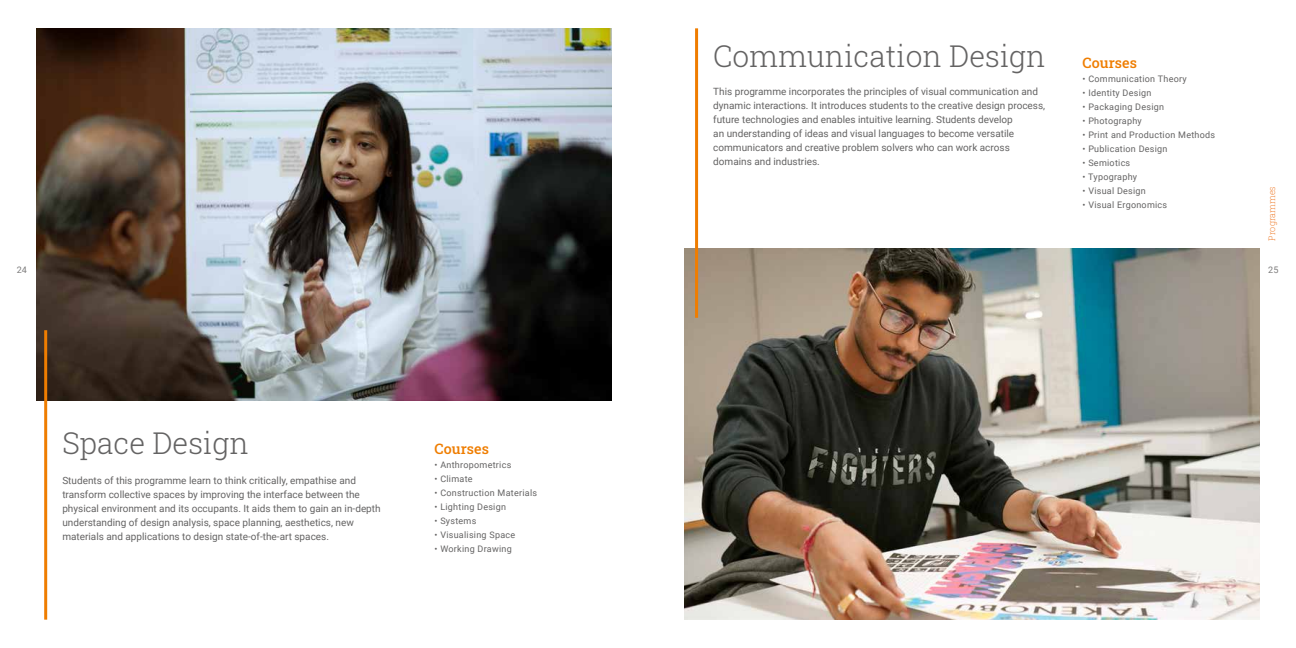
<style>
.page{position:relative;width:1296px;height:648px;background:#fff}
.page>*{position:absolute;margin:0;border:0;box-sizing:border-box;transform-origin:0 0}
.t1{font:300 30px "Roboto Slab";color:#646363}
.t2{font:500 14.4px "Roboto Slab";letter-spacing:.005em;color:#ef7d00}
.t3{font:10px/14px "Roboto";color:#646363}
.t4{font:9px "Roboto";letter-spacing:.03em;color:#646363}
.t5{font:200 9px "Roboto Slab";color:#ec6608}
.t6{font:9px "Roboto";color:#7c7b7b}
</style>
<div class="page">
<img style="left:36px;top:28px;width:576px;height:372px">
<img style="left:684px;top:248px;width:576px;height:372px">
<hr style="left:44px;top:330px;width:3px;height:290px;background:#ef7d00">
<hr style="left:695px;top:28px;width:3px;height:290px;background:#ef7d00">
<h1 class="t1" style="left:713px;top:36px;width:334px">Communication Design</h1>
<p class="t3" style="left:713px;top:84px;width:333px">This programme incorporates the principles of visual communication and dynamic interactions. It introduces students to the creative design process, future technologies and enables intuitive learning. Students develop<br>an understanding of ideas and visual languages to become versatile communicators and creative problem solvers who can work across domains and industries.</p>
<h2 class="t2" style="left:1083px;top:52px;width:56px">Courses</h2>
<p class="t4" style="left:1083px;top:72px;width:106px">• Communication Theory</p>
<p class="t4" style="left:1083px;top:86px;width:70px">• Identity Design</p>
<p class="t4" style="left:1083px;top:100px;width:83px">• Packaging Design</p>
<p class="t4" style="left:1083px;top:114px;width:61px">• Photography</p>
<p class="t4" style="left:1083px;top:128px;width:134px">• Print and Production Methods</p>
<p class="t4" style="left:1083px;top:142px;width:87px">• Publication Design</p>
<p class="t4" style="left:1083px;top:156px;width:49px">• Semiotics</p>
<p class="t4" style="left:1083px;top:170px;width:56px">• Typography</p>
<p class="t4" style="left:1083px;top:184px;width:65px">• Visual Design</p>
<p class="t4" style="left:1083px;top:198px;width:86px">• Visual Ergonomics</p>
<p class="t5" style="left:1266px;top:241px;width:56px;rotate:-90deg">Programmes</p>
<p class="t6" style="left:17px;top:263px;width:12px">24</p>
<p class="t6" style="left:1268px;top:263px;width:12px">25</p>
<h1 class="t1" style="left:62px;top:423px;width:188px">Space Design</h1>
<p class="t3" style="left:62px;top:473px;width:320px">Students of this programme learn to think critically, empathise and transform collective spaces by improving the interface between the physical environment and its occupants. It aids them to gain an in-depth understanding of design analysis, space planning, aesthetics, new materials and applications to design state-of-the-art spaces.</p>
<h2 class="t2" style="left:435px;top:439px;width:56px">Courses</h2>
<p class="t4" style="left:435px;top:459px;width:78px">• Anthropometrics</p>
<p class="t4" style="left:435px;top:473px;width:40px">• Climate</p>
<p class="t4" style="left:435px;top:487px;width:104px">• Construction Materials</p>
<p class="t4" style="left:435px;top:501px;width:73px">• Lighting Design</p>
<p class="t4" style="left:435px;top:515px;width:43px">• Systems</p>
<p class="t4" style="left:435px;top:529px;width:82px">• Visualising Space</p>
<p class="t4" style="left:435px;top:543px;width:79px">• Working Drawing</p>
</div>
